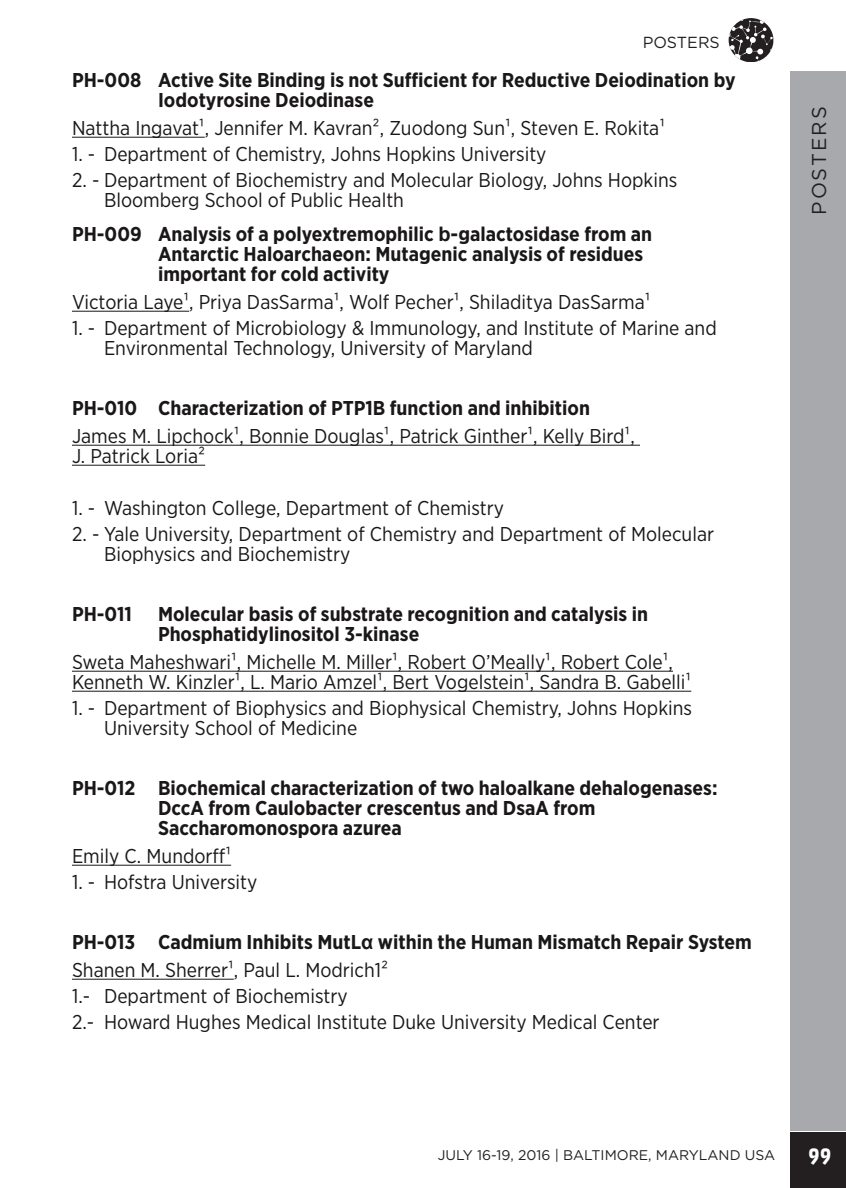
<style>
.page{position:relative;width:846px;height:1188px;background:#fff}
.page>*{position:absolute;margin:0;border:0;box-sizing:border-box;transform-origin:0 0}
.sub_header_1{font:700 22px "Vida 22 Pro";color:#fff}
.School_name{font:20px/20px "Gotham Narrow";color:#1a1718}
.Poster_Title{font:700 20px/20px "Gotham Narrow";color:#1a1718}
.Author_Name{font:20px/20px "Gotham Narrow";color:#1a1718}
.t1{font:20px "Gotham";letter-spacing:.1em;color:#231f20}
.t2{font:16px "Gotham";color:#231f20}
.t3{font:14px "Gotham";color:#231f20}
.s1{font-family:"Arial"}
</style>
<div class="page">
<div style="left:790px;top:1132px;width:56px;height:56px;background:#231f20"></div>
<div style="left:790px;top:71px;width:56px;height:1060px;background:#a8a9ad"></div>
<svg style="left:729px;top:18px;width:44px;height:44px"></svg>
<hr style="left:72px;top:137px;width:133px;height:1px;background:#1a1718">
<hr style="left:72px;top:311px;width:117px;height:1px;background:#1a1718">
<hr style="left:72px;top:445px;width:568px;height:1px;background:#1a1718">
<hr style="left:72px;top:465px;width:133px;height:1px;background:#1a1718">
<hr style="left:72px;top:671px;width:601px;height:1px;background:#1a1718">
<hr style="left:72px;top:691px;width:619px;height:1px;background:#1a1718">
<hr style="left:72px;top:865px;width:159px;height:1px;background:#1a1718">
<hr style="left:72px;top:979px;width:162px;height:1px;background:#1a1718">
<p class="t2" style="left:643px;top:32px;width:79px">POSTERS</p>
<p class="Poster_Title" style="left:158px;top:70px;width:579px;text-indent:-86px">PH-008 Active Site Binding is not Sufficient for Reductive Deiodination by<br>Iodotyrosine Deiodinase</p>
<p class="Author_Name" style="left:72px;top:118px;width:595px">Nattha Ingavat¹, Jennifer M. Kavran², Zuodong Sun¹, Steven E. Rokita¹</p>
<p class="School_name" style="left:72px;top:144px;width:476px">1. - Department of Chemistry, Johns Hopkins University</p>
<p class="School_name" style="left:104px;top:170px;width:575px;text-indent:-32px">2. - Department of Biochemistry and Molecular Biology, Johns Hopkins<br>Bloomberg School of Public Health</p>
<p class="Poster_Title" style="left:158px;top:224px;width:496px;text-indent:-86px">PH-009 Analysis of a polyextremophilic <span class="s1">b</span>-galactosidase from an<br>Antarctic Haloarchaeon: Mutagenic analysis of residues important for cold activity</p>
<p class="Author_Name" style="left:72px;top:292px;width:580px">Victoria Laye¹, Priya DasSarma¹, Wolf Pecher¹, Shiladitya DasSarma¹</p>
<p class="School_name" style="left:104px;top:318px;width:614px;text-indent:-32px">1. - Department of Microbiology &amp; Immunology, and Institute of Marine and<br>Environmental Technology, University of Maryland</p>
<p class="Poster_Title" style="left:72px;top:398px;width:520px">PH-010 Characterization of PTP1B function and inhibition</p>
<p class="Author_Name" style="left:72px;top:426px;width:564px">James M. Lipchock¹, Bonnie Douglas¹, Patrick Ginther¹, Kelly Bird¹,<br>J. Patrick Loria²</p>
<p class="School_name" style="left:72px;top:498px;width:434px">1. - Washington College, Department of Chemistry</p>
<p class="School_name" style="left:104px;top:524px;width:612px;text-indent:-32px">2. - Yale University, Department of Chemistry and Department of Molecular<br>Biophysics and Biochemistry</p>
<p class="Poster_Title" style="left:72px;top:604px;width:62px">PH-011</p>
<p class="Poster_Title" style="left:158px;top:604px;width:492px">Molecular basis of substrate recognition and catalysis in<br>Phosphatidylinositol 3-kinase</p>
<p class="Author_Name" style="left:72px;top:652px;width:621px">Sweta Maheshwari¹, Michelle M. Miller¹, Robert O’Meally¹, Robert Cole¹,<br>Kenneth W. Kinzler¹, L. Mario Amzel¹, Bert Vogelstein¹, Sandra B. Gabelli¹</p>
<p class="School_name" style="left:104px;top:698px;width:590px;text-indent:-32px">1. - Department of Biophysics and Biophysical Chemistry, Johns Hopkins<br>University School of Medicine</p>
<p class="Poster_Title" style="left:158px;top:778px;width:561px;text-indent:-86px">PH-012 Biochemical characterization of two haloalkane dehalogenases:<br>DccA from Caulobacter crescentus and DsaA from<br>Saccharomonospora azurea</p>
<p class="Author_Name" style="left:72px;top:846px;width:161px">Emily C. Mundorff¹</p>
<p class="School_name" style="left:72px;top:872px;width:187px">1. - Hofstra University</p>
<p class="Poster_Title" style="left:72px;top:932px;width:681px">PH-013 Cadmium Inhibits MutL<span class="s1">α</span> within the Human Mismatch Repair System</p>
<p class="Author_Name" style="left:72px;top:960px;width:318px">Shanen M. Sherrer¹, Paul L. Modrich1²</p>
<p class="School_name" style="left:72px;top:986px;width:277px">1.- Department of Biochemistry</p>
<p class="School_name" style="left:72px;top:1012px;width:589px">2.- Howard Hughes Medical Institute Duke University Medical Center</p>
<p class="t1" style="left:806px;top:215px;width:110px;rotate:-90deg">POSTERS</p>
<p class="t3" style="left:438px;top:1146px;width:339px">JULY 16-19, 2016 | BALTIMORE, MARYLAND USA</p>
<p class="sub_header_1" style="left:808px;top:1139px;width:24px">99</p>
</div>
